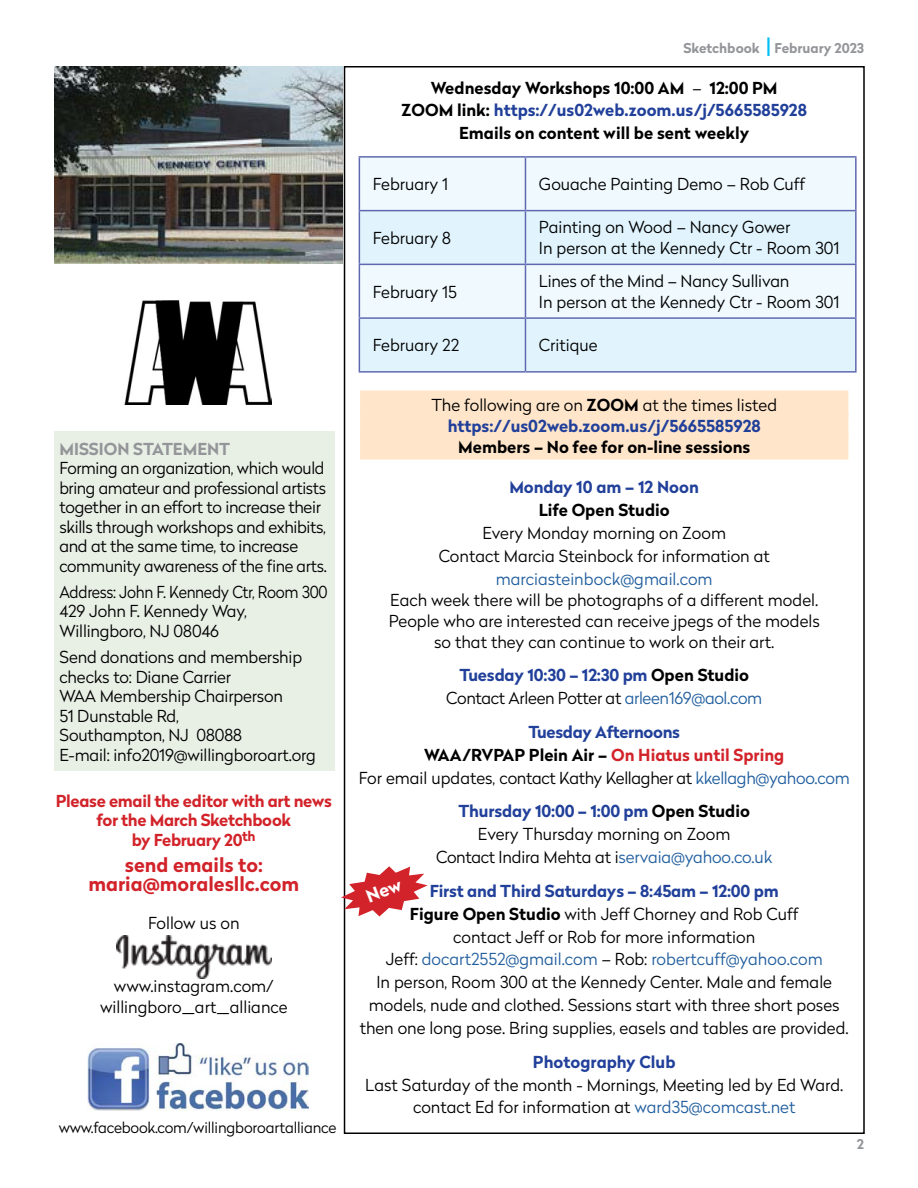
<style>
.page{position:relative;width:918px;height:1188px;background:#fff}
.page>*{position:absolute;margin:0;border:0;box-sizing:border-box;transform-origin:0 0}
.t1{font:700 19.5px/19.5px "Radikal";color:#d2232a;text-align:center}
.t2{font:300 16.5px/22.8px "Radikal";color:#000;text-align:center}
.t3{font:300 16.5px/19.5px "Radikal";letter-spacing:-.02em;color:#000;text-align:center}
.t4{font:700 16.5px/22.5px "Radikal";color:#000;text-align:center}
.t5{font:700 16.5px/21px "Radikal";color:#21409a;text-align:center}
.t6{font:300 16.5px/19.5px "Radikal";color:#000;scale:.94 1}
.t7{font:700 16.5px/19.5px "Radikal";letter-spacing:-.02em;color:#d2232a;text-align:center}
.t8{font:300 16.5px "Radikal";color:#215e9e}
.t9{font:700 16.5px "Radikal";color:#939598}
.t10{font:300 15px "Radikal";letter-spacing:-.01em;color:#000}
.t11{font:700 13.5px "Radikal";color:#939598}
.s1{font-weight:400;font-size:25.2px;color:#00c0f3}
.s2{font-weight:300}
.s3{color:#21409a}
.s4{font-weight:300;color:#000}
.s5{color:#000}
.s6{font-weight:700;color:#21409a}
.s7{font-weight:700}
.s8{color:#215e9e}
.s9{font-weight:700;color:#d2232a}
</style>
<div class="page">
<img style="left:54px;top:66px;width:289px;height:198px">
<div style="left:360px;top:391px;width:488px;height:27px;background:#ffe6ca"></div>
<div style="left:360px;top:412px;width:488px;height:27px;background:#ffe6ca"></div>
<div style="left:360px;top:433px;width:488px;height:27px;background:#ffe6ca"></div>
<div style="left:360px;top:158px;width:495px;height:52px;background:#eff9fe"></div>
<svg style="left:360px;top:211px;width:495px;height:160px;fill:#e1f4fd"></svg>
<hr style="left:359px;top:158px;width:1px;height:52px;background:#6069b0">
<hr style="left:359px;top:156px;width:166px;height:2px;background:#6069b0">
<hr style="left:525px;top:156px;width:332px;height:2px;background:#6069b0">
<hr style="left:525px;top:158px;width:1px;height:52px;background:#6069b0">
<hr style="left:855px;top:158px;width:2px;height:52px;background:#6069b0">
<hr style="left:359px;top:211px;width:1px;height:53px;background:#6069b0">
<hr style="left:359px;top:210px;width:166px;height:1px;background:#6069b0">
<hr style="left:525px;top:211px;width:1px;height:53px;background:#6069b0">
<hr style="left:525px;top:210px;width:332px;height:1px;background:#6069b0">
<hr style="left:855px;top:211px;width:2px;height:53px;background:#6069b0">
<hr style="left:359px;top:265px;width:1px;height:52px;background:#6069b0">
<hr style="left:359px;top:264px;width:166px;height:1px;background:#6069b0">
<hr style="left:525px;top:264px;width:332px;height:1px;background:#6069b0">
<hr style="left:525px;top:265px;width:1px;height:52px;background:#6069b0">
<hr style="left:855px;top:265px;width:2px;height:52px;background:#6069b0">
<hr style="left:359px;top:319px;width:1px;height:52px;background:#6069b0">
<hr style="left:359px;top:317px;width:166px;height:2px;background:#6069b0">
<hr style="left:525px;top:317px;width:332px;height:2px;background:#6069b0">
<hr style="left:359px;top:371px;width:166px;height:2px;background:#6069b0">
<hr style="left:525px;top:371px;width:332px;height:2px;background:#6069b0">
<hr style="left:525px;top:319px;width:1px;height:52px;background:#6069b0">
<hr style="left:855px;top:319px;width:2px;height:52px;background:#6069b0">
<img style="left:87px;top:1043px;width:221px;height:68px">
<img style="left:124px;top:300px;width:147px;height:104px">
<div style="left:54px;top:432px;width:280px;height:339px;background:#e8f0e6"></div>
<img style="left:117px;top:935px;width:154px;height:44px">
<svg style="left:341px;top:866px;width:87px;height:51px"></svg>
<p class="t9" style="left:59px;top:437px;width:172px">MISSION STATEMENT</p>
<p class="t3" style="left:59px;top:458px;width:269px;text-align:left">Forming an organization, which would bring amateur and professional artists together in an effort to increase their skills through workshops and exhibits, and at the same time, to increase community awareness of the fine arts.</p>
<p class="t6" style="left:59px;top:582px;width:287px">Address: John F. Kennedy Ctr, Room 300<br>429 John F. Kennedy Way,<br>Willingboro, NJ 08046</p>
<p class="t2" style="left:59px;top:647px;width:258px;line-height:19.5px;text-align:left">Send donations and membership checks to: Diane Carrier<br>WAA Membership Chairperson<br>51 Dunstable Rd,<br>Southampton, NJ 08088<br>E-mail: info2019@willingboroart.org</p>
<p class="t7" style="left:56px;top:790px;width:278px">Please email the editor with art news for the March Sketchbook<br>by February 20<sup>th</sup></p>
<p class="t1" style="left:88px;top:854px;width:212px">send emails to: maria@moralesllc.com</p>
<p class="t2" style="left:148px;top:911px;width:93px">Follow us on</p>
<p class="t2" style="left:100px;top:975px;width:189px;line-height:21px">www.instagram.com/ willingboro_art_alliance</p>
<p class="t10" style="left:59px;top:1117px;width:279px">www.facebook.com/willingboroartalliance</p>
<p class="t11" style="left:683px;top:39px;width:182px">Sketchbook <span class="s1">I</span> February 2023</p>
<p class="t4" style="left:402px;top:75px;width:407px">Wednesday Workshops 10:00 AM <span class="s2">–</span> 12:00 PM<br>ZOOM link: <span class="s3">https://us02web.zoom.us/j/5665585928<br></span>Emails on content will be sent weekly</p>
<p class="t2" style="left:373px;top:172px;width:77px">February 1</p>
<p class="t2" style="left:539px;top:172px;width:268px">Gouache Painting Demo – Rob Cuff</p>
<p class="t2" style="left:373px;top:226px;width:80px">February 8</p>
<p class="t2" style="left:539px;top:216px;width:302px;line-height:21px;text-align:left">Painting on Wood – Nancy Gower<br>In person at the Kennedy Ctr - Room 301</p>
<p class="t2" style="left:373px;top:279px;width:86px">February 15</p>
<p class="t2" style="left:539px;top:270px;width:302px;line-height:21px;text-align:left">Lines of the Mind – Nancy Sullivan<br>In person at the Kennedy Ctr - Room 301</p>
<p class="t2" style="left:373px;top:333px;width:88px">February 22</p>
<p class="t2" style="left:539px;top:333px;width:60px">Critique</p>
<p class="t5" style="left:431px;top:393px;width:347px"><span class="s4">The following are on</span> <span class="s5">ZOOM</span> <span class="s4">at the times listed </span>https://us02web.zoom.us/j/5665585928</p>
<p class="t4" style="left:458px;top:435px;width:294px">Members – No fee for on-line sessions</p>
<p class="t5" style="left:509px;top:476px;width:191px">Monday 10 am – 12 Noon</p>
<p class="t4" style="left:539px;top:498px;width:132px">Life Open Studio</p>
<p class="t2" style="left:439px;top:521px;width:333px">Every Monday morning on Zoom<br>Contact Marcia Steinbock for information at</p>
<p class="t8" style="left:496px;top:567px;width:218px">marciasteinbock@gmail.com</p>
<p class="t2" style="left:389px;top:589px;width:433px;line-height:21px">Each week there will be photographs of a different model.<br>People who are interested can receive jpegs of the models so that they can continue to work on their art.</p>
<p class="t3" style="left:446px;top:663px;width:318px;line-height:22.8px"><span class="s6">Tuesday 10:30 – 12:30 pm</span> <span class="s7">Open Studio<br></span>Contact Arleen Potter at <span class="s8">arleen169@aol.com</span></p>
<p class="t3" style="left:359px;top:720px;width:492px;line-height:22.8px"><span class="s6">Tuesday Afternoons<br></span><span class="s7">WAA/RVPAP Plein Air –</span> <span class="s9">On Hiatus until Spring<br></span>For email updates, contact Kathy Kellagher at <span class="s8">kkellagh@yahoo.com</span></p>
<p class="t2" style="left:436px;top:799px;width:338px"><span class="s6">Thursday 10:00 – 1:00 pm</span> <span class="s7">Open Studio<br></span>Every Thursday morning on Zoom<br>Contact Indira Mehta at i<span class="s8">servaia@yahoo.co.uk</span></p>
<p class="t2" style="left:360px;top:879px;width:491px"><span class="s6">First and Third Saturdays – 8:45am – 12:00 pm<br></span><span class="s7">Figure Open Studio</span> with Jeff Chorney and Rob Cuff<br>contact Jeff or Rob for more information<br>Jeff: <span class="s8">docart2552@gmail.com</span> – Rob: <span class="s8">robertcuff@yahoo.com<br></span>In person, Room 300 at the Kennedy Center. Male and female models, nude and clothed. Sessions start with three short poses then one long pose. Bring supplies, easels and tables are provided.</p>
<p class="t5" style="left:533px;top:1050px;width:144px">Photography Club</p>
<p class="t2" style="left:365px;top:1072px;width:480px">Last Saturday of the month - Mornings, Meeting led by Ed Ward. contact Ed for information at <span class="s8">ward35@comcast.net</span></p>
<p class="t11" style="left:857px;top:1134px;width:9px">2</p>
</div>
